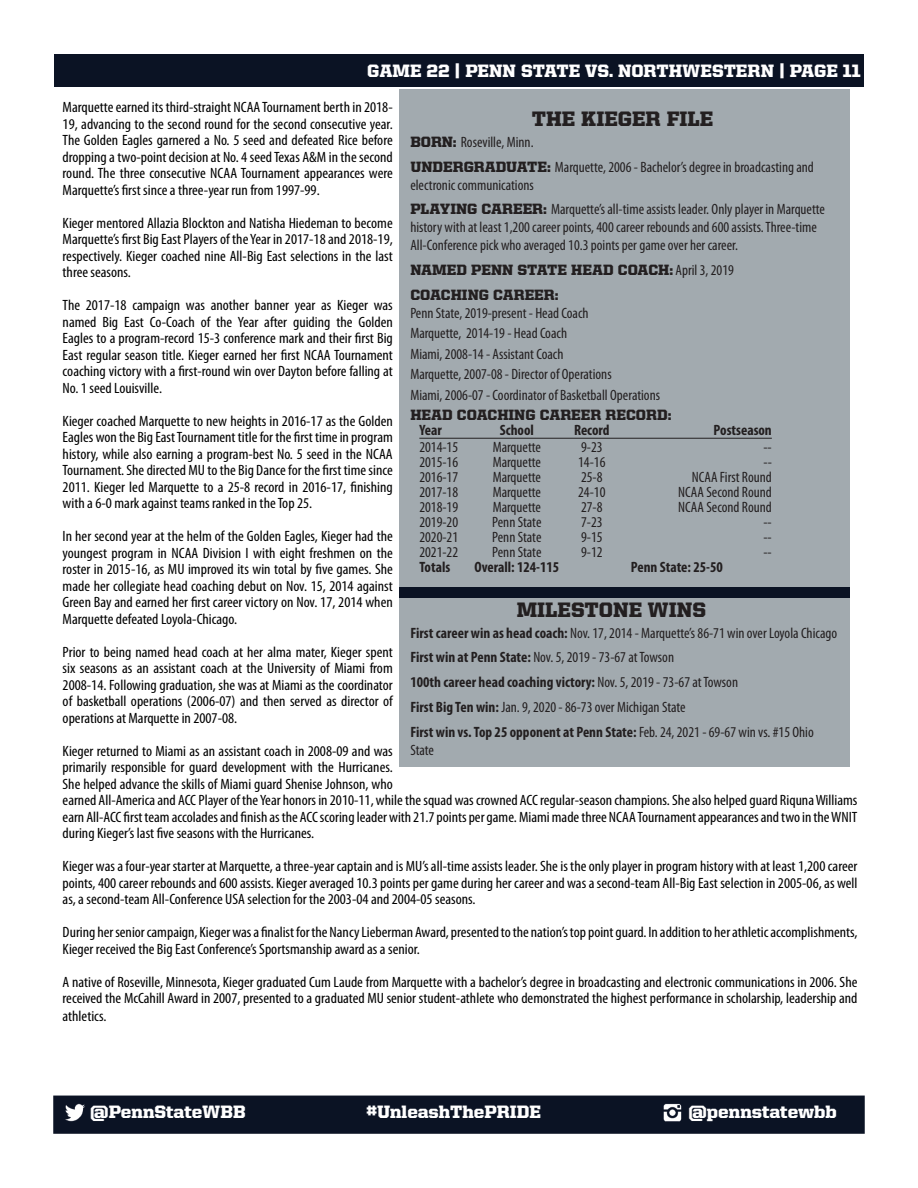
<style>
.page{position:relative;width:918px;height:1188px;background:#fff}
.page>*{position:absolute;margin:0;border:0;box-sizing:border-box;transform-origin:0 0}
.Medium_Header_2{font:900 21px "United Serif Reg";color:#231f20}
.t1{font:900 18px "United Serif Reg";color:#fff}
.t2{font:condensed 15px/16.5px "Myriad Pro";color:#000;text-align:justify;scale:1.05 1}
.Medium_Header_2-2{font:condensed 15px/18px "Myriad Pro";color:#231f20}
.body{font:condensed 15px "Myriad Pro";color:#231f20}
.Medium_Header_2-3{font:700 condensed 15px/18px "Myriad Pro";color:#231f20}
.Medium_Header_2-4{font:900 15px "United Serif Reg";color:#231f20}
.body-2{font:700 condensed 15px "Myriad Pro";color:#231f20}
.s1{font-family:"United Serif Reg";font-weight:900;font-stretch:normal}
.s2{font-family:"Myriad Pro";font-weight:400;font-stretch:condensed}
.s3{font-weight:700}
.s4{font-weight:400}
</style>
<div class="page">
<div style="left:54px;top:54px;width:810px;height:32px;background:#0b1324"></div>
<div style="left:53px;top:1096px;width:812px;height:38px;background:#0b1324;border:2px solid #0b1324"></div>
<img style="left:65px;top:1103px;width:20px;height:19px">
<img style="left:663px;top:1103px;width:19px;height:18px">
<div style="left:400px;top:90px;width:450px;height:502px;background:#a2aaaf"></div>
<hr style="left:419px;top:438px;width:353px;height:1px;background:#231f20">
<div style="left:400px;top:589px;width:450px;height:178px;background:#a2aaaf"></div>
<div style="left:400px;top:587px;width:450px;height:11px;background:#0b1324"></div>
<p class="t1" style="left:367px;top:60px;width:495px">GAME 22 | PENN STATE VS. NORTHWESTERN | PAGE 11</p>
<p class="t2" style="left:63px;top:99px;width:316px">Marquette earned its third-straight NCAA Tournament berth in 2018- 19, advancing to the second round for the second consecutive year.<br>The Golden Eagles garnered a No. 5 seed and defeated Rice before dropping a two-point decision at No. 4 seed Texas A&amp;M in the second round. The three consecutive NCAA Tournament appearances were Marquette’s first since a three-year run from 1997-99.</p>
<p class="t2" style="left:63px;top:214px;width:316px">Kieger mentored Allazia Blockton and Natisha Hiedeman to become Marquette’s first Big East Players of the Year in 2017-18 and 2018-19, respectively. Kieger coached nine All-Big East selections in the last three seasons.</p>
<p class="t2" style="left:63px;top:297px;width:316px">The 2017-18 campaign was another banner year as Kieger was named Big East Co-Coach of the Year after guiding the Golden Eagles to a program-record 15-3 conference mark and their first Big East regular season title. Kieger earned her first NCAA Tournament coaching victory with a first-round win over Dayton before falling at No. 1 seed Louisville.</p>
<p class="t2" style="left:63px;top:412px;width:316px">Kieger coached Marquette to new heights in 2016-17 as the Golden Eagles won the Big East Tournament title for the first time in program history, while also earning a program-best No. 5 seed in the NCAA Tournament. She directed MU to the Big Dance for the first time since 2011. Kieger led Marquette to a 25-8 record in 2016-17, finishing with a 6-0 mark against teams ranked in the Top 25.</p>
<p class="t2" style="left:63px;top:528px;width:316px">In her second year at the helm of the Golden Eagles, Kieger had the youngest program in NCAA Division I with eight freshmen on the roster in 2015-16, as MU improved its win total by five games. She made her collegiate head coaching debut on Nov. 15, 2014 against Green Bay and earned her first career victory on Nov. 17, 2014 when Marquette defeated Loyola-Chicago.</p>
<p class="t2" style="left:63px;top:643px;width:316px">Prior to being named head coach at her alma mater, Kieger spent six seasons as an assistant coach at the University of Miami from 2008-14. Following graduation, she was at Miami as the coordinator of basketball operations (2006-07) and then served as director of operations at Marquette in 2007-08.</p>
<p class="t2" style="left:63px;top:742px;width:759px;text-align:left">Kieger returned to Miami as an assistant coach in 2008-09 and was<br>primarily responsible for guard development with the Hurricanes.<br>She helped advance the skills of Miami guard Shenise Johnson, who<br>earned All-America and ACC Player of the Year honors in 2010-11, while the squad was crowned ACC regular-season champions. She also helped guard Riquna Williams earn All-ACC first team accolades and finish as the ACC scoring leader with 21.7 points per game. Miami made three NCAA Tournament appearances and two in the WNIT during Kieger’s last five seasons with the Hurricanes.</p>
<p class="t2" style="left:63px;top:858px;width:759px">Kieger was a four-year starter at Marquette, a three-year captain and is MU’s all-time assists leader. She is the only player in program history with at least 1,200 career points, 400 career rebounds and 600 assists. Kieger averaged 10.3 points per game during her career and was a second-team All-Big East selection in 2005-06, as well as, a second-team All-Conference USA selection for the 2003-04 and 2004-05 seasons.</p>
<p class="t2" style="left:63px;top:924px;width:759px">During her senior campaign, Kieger was a finalist for the Nancy Lieberman Award, presented to the nation’s top point guard. In addition to her athletic accomplishments,<br>Kieger received the Big East Conference’s Sportsmanship award as a senior.</p>
<p class="t2" style="left:63px;top:973px;width:759px">A native of Roseville, Minnesota, Kieger graduated Cum Laude from Marquette with a bachelor’s degree in broadcasting and electronic communications in 2006. She received the McCahill Award in 2007, presented to a graduated MU senior student-athlete who demonstrated the highest performance in scholarship, leadership and</p>
<p class="t2" style="left:63px;top:1008px;width:43px">athletics.</p>
<p class="Medium_Header_2" style="left:532px;top:107px;width:183px">THE KIEGER FILE</p>
<p class="Medium_Header_2-2" style="left:410px;top:133px;width:125px"><span class="s1">BORN:</span> Roseville, Minn.</p>
<p class="Medium_Header_2-2" style="left:410px;top:158px;width:405px"><span class="s1">UNDERGRADUATE:</span> Marquette, 2006 - Bachelor’s degree in broadcasting and electronic communications</p>
<p class="Medium_Header_2-2" style="left:410px;top:200px;width:416px"><span class="s1">PLAYING CAREER:</span> Marquette’s all-time assists leader. Only player in Marquette history with at least 1,200 career points, 400 career rebounds and 600 assists. Three-time<br>All-Conference pick who averaged 10.3 points per game over her career.</p>
<p class="Medium_Header_2-4" style="left:410px;top:262px;width:325px">NAMED PENN STATE HEAD COACH: <span class="s2">April 3, 2019</span></p>
<p class="Medium_Header_2-4" style="left:410px;top:286px;width:150px">COACHING CAREER:</p>
<p class="Medium_Header_2-2" style="left:410px;top:304px;width:180px">Penn State, 2019-present - Head Coach</p>
<p class="Medium_Header_2-2" style="left:410px;top:324px;width:158px">Marquette, 2014-19 - Head Coach</p>
<p class="Medium_Header_2-2" style="left:410px;top:345px;width:155px">Miami, 2008-14 - Assistant Coach</p>
<p class="Medium_Header_2-2" style="left:410px;top:365px;width:203px">Marquette, 2007-08 - Director of Operations</p>
<p class="Medium_Header_2-2" style="left:410px;top:385px;width:251px">Miami, 2006-07 - Coordinator of Basketball Operations</p>
<p class="Medium_Header_2-4" style="left:410px;top:407px;width:263px">HEAD COACHING CAREER RECORD:</p>
<p class="body-2" style="left:419px;top:421px;width:24px">Year</p>
<p class="body-2" style="left:500px;top:421px;width:36px">School</p>
<p class="body-2" style="left:574px;top:421px;width:37px">Record</p>
<p class="body-2" style="left:714px;top:421px;width:60px">Postseason</p>
<p class="body" style="left:419px;top:438px;width:40px">2014-15</p>
<p class="body" style="left:493px;top:438px;width:50px">Marquette</p>
<p class="body" style="left:581px;top:438px;width:23px">9-23</p>
<p class="body" style="left:763px;top:438px;width:10px">--</p>
<p class="body" style="left:419px;top:453px;width:40px">2015-16</p>
<p class="body" style="left:493px;top:453px;width:50px">Marquette</p>
<p class="body" style="left:578px;top:453px;width:29px">14-16</p>
<p class="body" style="left:763px;top:453px;width:10px">--</p>
<p class="body" style="left:419px;top:468px;width:40px">2016-17</p>
<p class="body" style="left:493px;top:468px;width:50px">Marquette</p>
<p class="body" style="left:581px;top:468px;width:23px">25-8</p>
<p class="body" style="left:692px;top:468px;width:81px">NCAA First Round</p>
<p class="body" style="left:419px;top:483px;width:40px">2017-18</p>
<p class="body" style="left:493px;top:483px;width:50px">Marquette</p>
<p class="body" style="left:578px;top:483px;width:29px">24-10</p>
<p class="body" style="left:678px;top:483px;width:95px">NCAA Second Round</p>
<p class="body" style="left:419px;top:498px;width:40px">2018-19</p>
<p class="body" style="left:493px;top:498px;width:50px">Marquette</p>
<p class="body" style="left:581px;top:498px;width:23px">27-8</p>
<p class="body" style="left:678px;top:498px;width:95px">NCAA Second Round</p>
<p class="body" style="left:419px;top:513px;width:40px">2019-20</p>
<p class="body" style="left:492px;top:513px;width:51px">Penn State</p>
<p class="body" style="left:581px;top:513px;width:23px">7-23</p>
<p class="body" style="left:763px;top:513px;width:10px">--</p>
<p class="body" style="left:419px;top:528px;width:40px">2020-21</p>
<p class="body" style="left:492px;top:528px;width:51px">Penn State</p>
<p class="body" style="left:581px;top:528px;width:23px">9-15</p>
<p class="body" style="left:763px;top:528px;width:10px">--</p>
<p class="body" style="left:419px;top:543px;width:40px">2021-22</p>
<p class="body" style="left:492px;top:543px;width:51px">Penn State</p>
<p class="body" style="left:581px;top:543px;width:23px">9-12</p>
<p class="body" style="left:763px;top:543px;width:10px">--</p>
<p class="body-2" style="left:419px;top:557px;width:32px">Totals</p>
<p class="body-2" style="left:474px;top:557px;width:86px">Overall: 124-115</p>
<p class="body-2" style="left:631px;top:557px;width:93px">Penn State: 25-50</p>
<p class="Medium_Header_2" style="left:517px;top:598px;width:191px">MILESTONE WINS</p>
<p class="Medium_Header_2-2" style="left:410px;top:624px;width:428px"><span class="s3">First career win as head coach:</span> Nov. 17, 2014 - Marquette’s 86-71 win over Loyola Chicago</p>
<p class="Medium_Header_2-2" style="left:410px;top:648px;width:265px"><span class="s3">First win at Penn State:</span> Nov. 5, 2019 - 73-67 at Towson</p>
<p class="Medium_Header_2-3" style="left:410px;top:673px;width:329px">100th career head coaching victory: <span class="s4">Nov. 5, 2019 - 73-67 at Towson</span></p>
<p class="Medium_Header_2-2" style="left:410px;top:698px;width:277px"><span class="s3">First Big Ten win:</span> Jan. 9, 2020 - 86-73 over Michigan State</p>
<p class="Medium_Header_2-3" style="left:410px;top:722px;width:405px">First win vs. Top 25 opponent at Penn State: <span class="s4">Feb. 24, 2021 - 69-67 win vs. #15 Ohio<br>State</span></p>
<p class="t1" style="left:90px;top:1101px;width:157px">@PennStateWBB</p>
<p class="t1" style="left:367px;top:1102px;width:176px">#UnleashThePRIDE</p>
<p class="t1" style="left:688px;top:1102px;width:150px">@pennstatewbb</p>
</div>
